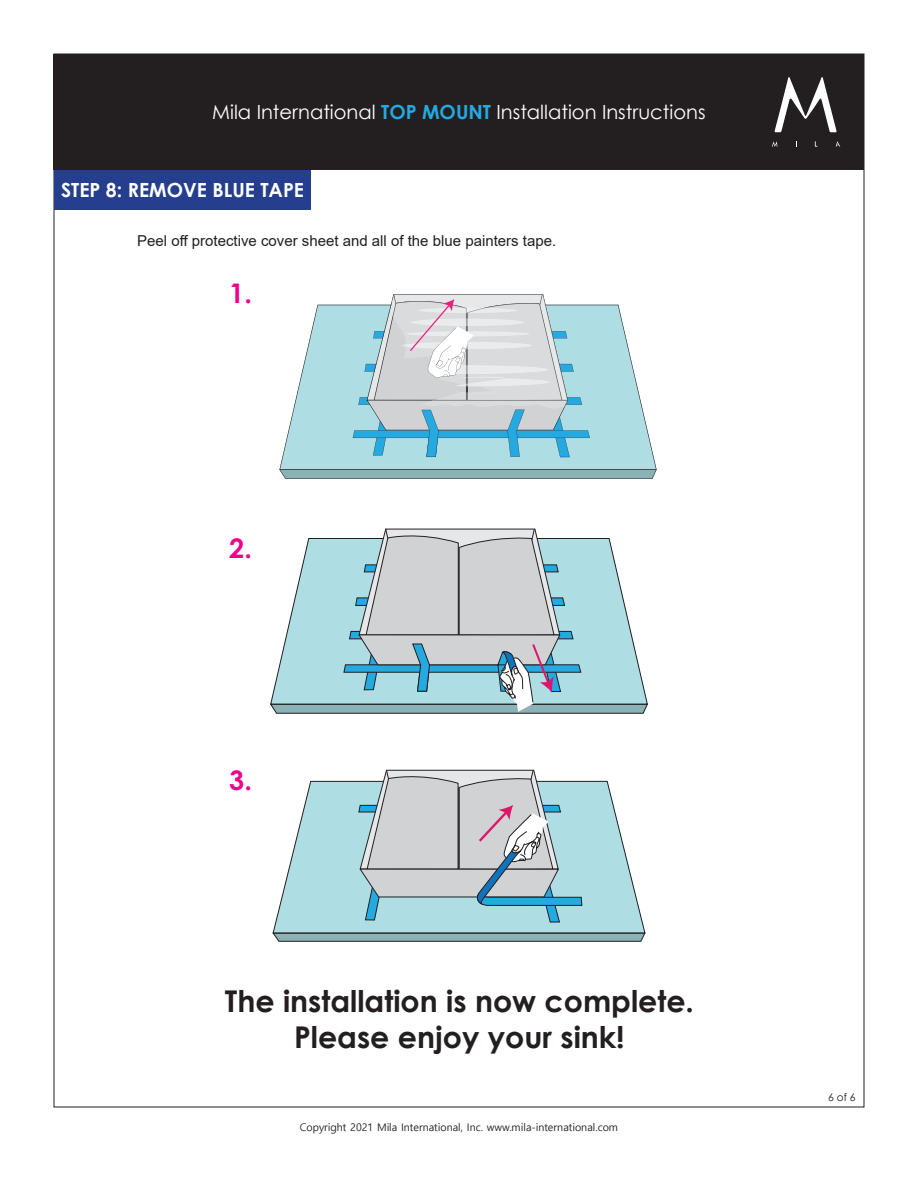
<style>
.page{position:relative;width:918px;height:1188px;background:#fff}
.page>*{position:absolute;margin:0;border:0;box-sizing:border-box;transform-origin:0 0}
.t1{font:700 30px "Century Gothic";color:#231f20}
.Sub_Steps{font:700 27px "Century Gothic";color:#ed028c}
.t2{font:19.5px "Century Gothic";color:#fff}
.Steps{font:700 19.5px "Century Gothic";color:#fff}
.Main_Instructions{font:15px "Arial";color:#231f20}
.t3{font:10.5px "Malgun Gothic";color:#231f20}
.t4{font:10.5px "Century Gothic";color:#231f20}
.s1{font-weight:700;color:#24aae1}
</style>
<div class="page">
<div style="left:54px;top:54px;width:810px;height:116px;background:#231f20"></div>
<svg style="left:772px;top:141px;width:5px;height:6px"></svg>
<svg style="left:836px;top:141px;width:4px;height:6px"></svg>
<svg style="left:775px;top:77px;width:62px;height:55px"></svg>
<svg style="left:273px;top:934px;width:372px;height:8px;background:#7fa1a5"></svg>
<svg style="left:272px;top:781px;width:374px;height:153px"></svg>
<svg style="left:359px;top:769px;width:223px;height:153px;background:#b8cad0"></svg>
<div style="left:55px;top:170px;width:256px;height:40px;background:#253f8e"></div>
<svg style="left:270px;top:528px;width:378px;height:186px;background:#b7d0d6"></svg>
<svg style="left:279px;top:470px;width:378px;height:9px;background:#87aaaf"></svg>
<svg style="left:279px;top:305px;width:378px;height:165px;fill:#aedee4"></svg>
<svg style="left:353px;top:294px;width:237px;height:163px;background:#bcd4db"></svg>
<h3 class="t2" style="left:212px;top:99px;width:495px">Mila International <span class="s1">TOP MOUNT</span> Installation Instructions</h3>
<p class="Steps" style="left:61px;top:175px;width:244px">STEP 8: REMOVE BLUE TAPE</p>
<p class="Main_Instructions" style="left:137px;top:231px;width:421px">Peel off protective cover sheet and all of the blue painters tape.</p>
<p class="Sub_Steps" style="left:229px;top:273px;width:24px">1.</p>
<p class="Sub_Steps" style="left:229px;top:528px;width:24px">2.</p>
<p class="Sub_Steps" style="left:229px;top:760px;width:24px">3.</p>
<p class="t1" style="left:225px;top:978px;width:471px">The installation is now complete.</p>
<p class="t1" style="left:294px;top:1014px;width:332px">Please enjoy your sink!</p>
<p class="t3" style="left:300px;top:1122px;width:320px">Copyright 2021 Mila International, Inc. www.mila-international.com</p>
<p class="t4" style="left:828px;top:1090px;width:29px">6 of 6</p>
</div>
